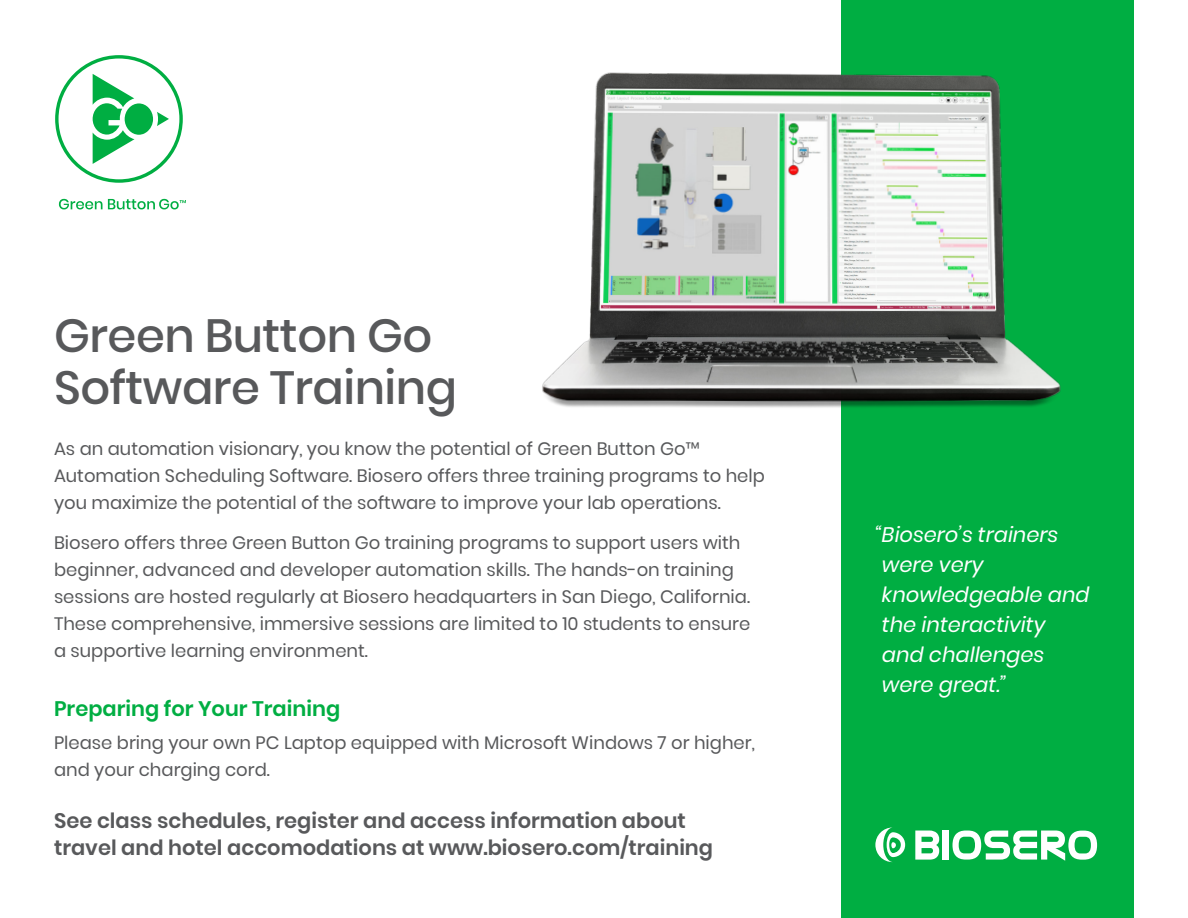
<style>
.page{position:relative;width:1188px;height:918px;background:#fff}
.page>*{position:absolute;margin:0;border:0;box-sizing:border-box;transform-origin:0 0}
.t1{font:500 46.5px/52.5px "Poppins";letter-spacing:-.01em;color:#58595b}
.Intro_Copy{font:600 21px/27px "Poppins";color:#58595b}
.Subheads{font:italic 21px/30px "Poppins";color:#fff}
.Subheads-2{font:600 21px "Poppins";color:#00ae42}
.Intro_Copy-2{font:18px/27px "Poppins";color:#58595b}
</style>
<div class="page">
<div style="left:842px;top:0;width:292px;height:918px;background:#00ae42"></div>
<svg style="left:93px;top:74px;width:76px;height:90px"></svg>
<div style="left:55px;top:55px;width:128px;height:128px;border:3px solid #00ae42;border-radius:50%"></div>
<svg style="left:59px;top:199px;width:127px;height:10px"></svg>
<img style="left:542px;top:56px;width:519px;height:380px">
<svg style="left:915px;top:831px;width:24px;height:29px"></svg>
<div style="left:943px;top:831px;width:6px;height:29px;background:#fff"></div>
<svg style="left:953px;top:830px;width:144px;height:31px"></svg>
<svg style="left:875px;top:828px;width:30px;height:34px"></svg>
<p class="t1" style="left:54px;top:309px;width:405px">Green Button Go<br>Software Training</p>
<p class="Intro_Copy-2" style="left:54px;top:435px;width:712px">As an automation visionary, you know the potential of Green Button Go™<br>Automation Scheduling Software. Biosero offers three training programs to help you maximize the potential of the software to improve your lab operations.</p>
<p class="Intro_Copy-2" style="left:54px;top:530px;width:698px">Biosero offers three Green Button Go training programs to support users with beginner, advanced and developer automation skills. The hands-on training sessions are hosted regularly at Biosero headquarters in San Diego, California.<br>These comprehensive, immersive sessions are limited to 10 students to ensure a supportive learning environment.</p>
<p class="Subheads-2" style="left:54px;top:696px;width:288px">Preparing for Your Training</p>
<p class="Intro_Copy-2" style="left:54px;top:729px;width:702px">Please bring your own PC Laptop equipped with Microsoft Windows 7 or higher, and your charging cord.</p>
<p class="Intro_Copy" style="left:54px;top:808px;width:661px">See class schedules, register and access information about travel and hotel accomodations at www.biosero.com/training</p>
<p class="Subheads" style="left:882px;top:520px;width:209px;text-indent:-7px">“Biosero’s trainers were very knowledgeable and the interactivity and challenges were great.”</p>
</div>
